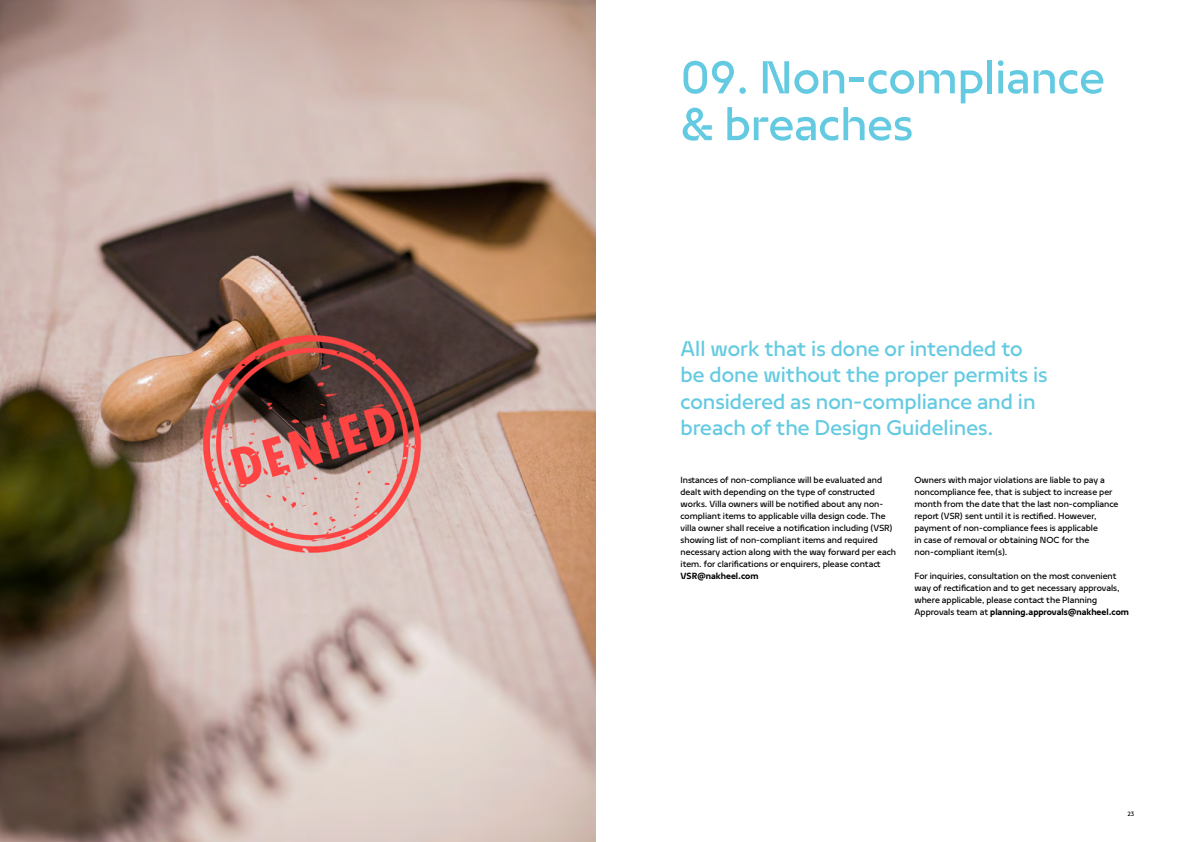
<style>
.page{position:relative;width:1191px;height:842px;background:#fff}
.page>*{position:absolute;margin:0;border:0;box-sizing:border-box;transform-origin:0 0}
.t1{font:52px/46.8px "Nakheel Headline";color:#63cae1}
.t2{font:24px/26.4px "Nakheel Text";color:#63cae1}
.t3{font:10px/12px "Nakheel Text";color:#000}
.t4{font:700 10px "Nakheel Text";color:#000}
.t5{font:7px "Nakheel Text";color:#000}
.s1{font-weight:700}
</style>
<div class="page">
<img style="left:0;top:0;width:595px;height:842px">
<h1 class="t1" style="left:680px;top:52px;width:426px">09. Non-compliance &amp; breaches</h1>
<h2 class="t2" style="left:680px;top:334px;width:368px">All work that is done or intended to be done without the proper permits is considered as non-compliance and in breach of the Design Guidelines.</h2>
<p class="t3" style="left:914px;top:474px;width:205px">Owners with major violations are liable to pay a noncompliance fee, that is subject to increase per month from the date that the last non-compliance report (VSR) sent until it is rectified. However, payment of non-compliance fees is applicable<br>in case of removal or obtaining NOC for the non-compliant item(s).</p>
<p class="t3" style="left:914px;top:570px;width:216px">For inquiries, consultation on the most convenient way of rectification and to get necessary approvals, where applicable, please contact the Planning Approvals team at <span class="s1">planning.approvals@nakheel.com</span></p>
<p class="t3" style="left:680px;top:474px;width:217px">Instances of non-compliance will be evaluated and dealt with depending on the type of constructed works. Villa owners will be notified about any non&shy;compliant items to applicable villa design code. The villa owner shall receive a notification including (VSR) showing list of non-compliant items and required necessary action along with the way forward per each item. for clarifications or enquirers, please contact</p>
<p class="t4" style="left:680px;top:569px;width:79px">VSR@nakheel.com</p>
<p class="t5" style="left:1127px;top:809px;width:8px">23</p>
</div>
